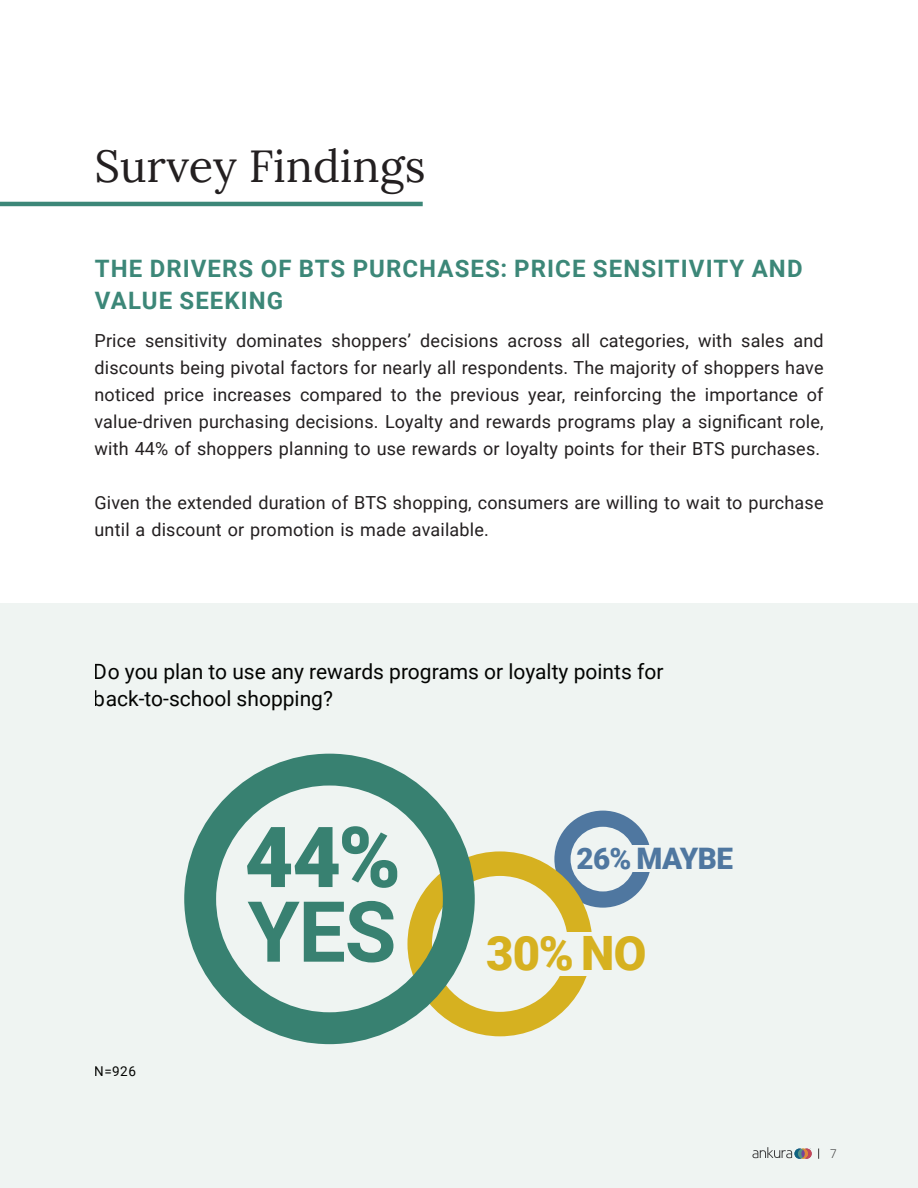
<style>
.page{position:relative;width:918px;height:1188px;background:#fff}
.page>*{position:absolute;margin:0;border:0;box-sizing:border-box;transform-origin:0 0}
.t1{font:900 84.3px "Roboto";color:#3c8778}
.t2{font:700 84.3px "Roboto";color:#3c8778}
.t3{font:900 47.4px "Roboto";color:#e5b922}
.t4{font:45px "Lora";color:#231f20}
.t5{font:900 29.7px "Roboto";letter-spacing:-.015em;color:#557da9}
.t6{font:700 24px/31.5px "Roboto";letter-spacing:.045em;color:#3c8778}
.t7{font:21px/27px "Roboto";color:#040503}
.t8{font:18px/27px "Roboto";letter-spacing:.01em;color:#231f20}
.t9{font:13.5px "Roboto";color:#040503}
.t10{font:300 12px "Roboto";color:#3e3e3f}
</style>
<div class="page">
<div style="left:0;top:603px;width:918px;height:585px;background:#eff4f2"></div>
<hr style="left:0;top:202px;width:423px;height:4px;background:#3c8778">
<svg style="left:475px;top:811px;width:175px;height:225px"></svg>
<svg style="left:184px;top:754px;width:291px;height:290px"></svg>
<div style="left:482px;top:932px;width:167px;height:43px;background:#eff4f2"></div>
<svg style="left:752px;top:1147px;width:60px;height:12px"></svg>
<h3 class="t4" style="left:94px;top:132px;width:333px">Survey Findings</h3>
<h3 class="t6" style="left:95px;top:252px;width:709px">THE DRIVERS OF BTS PURCHASES: PRICE SENSITIVITY AND<br>VALUE SEEKING</h3>
<p class="t8" style="left:793px;top:326px;width:32px">and</p>
<p class="t8" style="left:236px;top:326px;width:88px">dominates</p>
<p class="t8" style="left:332px;top:326px;width:81px">shoppers’</p>
<p class="t8" style="left:420px;top:326px;width:80px">decisions</p>
<p class="t8" style="left:571px;top:326px;width:20px">all</p>
<p class="t8" style="left:698px;top:326px;width:36px">with</p>
<p class="t8" style="left:741px;top:326px;width:45px">sales</p>
<p class="t8" style="left:94px;top:326px;width:43px">Price</p>
<p class="t8" style="left:94px;top:353px;width:731px">discounts being pivotal factors for nearly all respondents. The majority of shoppers have</p>
<p class="t8" style="left:807px;top:380px;width:18px">of</p>
<p class="t8" style="left:145px;top:326px;width:83px">sensitivity</p>
<p class="t8" style="left:599px;top:326px;width:91px">categories,</p>
<p class="t8" style="left:507px;top:326px;width:56px">across</p>
<p class="t8" style="left:574px;top:380px;width:89px">reinforcing</p>
<p class="t8" style="left:94px;top:380px;width:731px">noticed<br>value-driven purchasing decisions. Loyalty and rewards programs play a significant role, with 44% of shoppers planning to use rewards or loyalty points for their BTS purchases.</p>
<p class="t8" style="left:94px;top:488px;width:731px">Given the extended duration of BTS shopping, consumers are willing to wait to purchase until a discount or promotion is made available.</p>
<p class="t8" style="left:300px;top:380px;width:84px">compared</p>
<p class="t8" style="left:416px;top:380px;width:27px">the</p>
<p class="t8" style="left:670px;top:380px;width:27px">the</p>
<p class="t8" style="left:164px;top:380px;width:42px">price</p>
<p class="t8" style="left:213px;top:380px;width:80px">increases</p>
<p class="t8" style="left:450px;top:380px;width:71px">previous</p>
<p class="t8" style="left:705px;top:380px;width:95px">importance</p>
<p class="t8" style="left:391px;top:380px;width:18px">to</p>
<p class="t8" style="left:528px;top:380px;width:38px">year,</p>
<p class="t7" style="left:94px;top:657px;width:571px">Do you plan to use any rewards programs or loyalty points for back t o- -school shopping?</p>
<p class="t9" style="left:95px;top:1062px;width:43px">N=926</p>
<h1 class="t1" style="left:245px;top:798px;width:158px">44%</h1>
<h1 class="t2" style="left:248px;top:873px;width:150px">YES</h1>
<h3 class="t5" style="left:576px;top:837px;width:158px">26% MAYBE</h3>
<h2 class="t3" style="left:486px;top:920px;width:162px">30% NO</h2>
<p class="t10" style="left:830px;top:1145px;width:8px">7</p>
</div>
